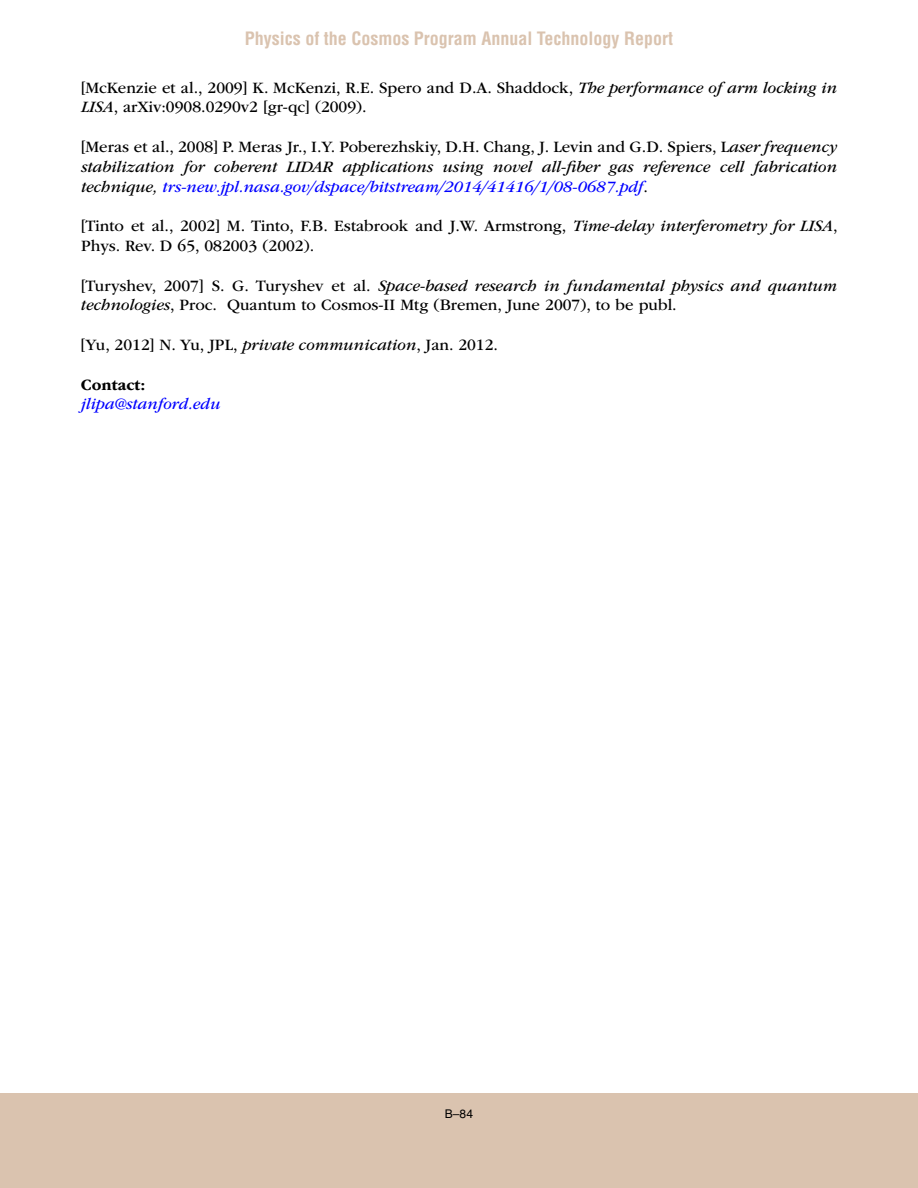
<style>
.page{position:relative;width:918px;height:1188px;background:#fff}
.page>*{position:absolute;margin:0;border:0;box-sizing:border-box;transform-origin:0 0}
.t1{font:700 condensed 18px "Helvetica LT Std";color:#dac3af}
.t2{font:16.5px/19.8px "ITC Garamond Std";color:#000}
.t3{font:italic 16.5px/19.8px "ITC Garamond Std";color:#000;text-align:justify}
.t4{font:italic 16.5px "ITC Garamond Std";color:#00f}
.t5{font:700 16.5px "ITC Garamond Std";color:#000}
.t6{font:12px "Helvetica LT Std";color:#000}
.s1{font-style:italic}
.s2{font-style:normal}
.s3{color:#00f}
</style>
<div class="page">
<div style="left:0;top:1094px;width:918px;height:94px;background:#dac3af"></div>
<p class="t1" style="left:245px;top:27px;width:430px">Physics of the Cosmos Program Annual Technology Report</p>
<p class="t2" style="left:81px;top:78px;width:757px">[McKenzie et al. , 2009] K. McKenzi, R. E. Spero and D.A. Shaddock, <span class="s1">The performance of arm locking in<br>LISA</span>, arXiv:0908. 0290v2 [gr-qc] (2009).</p>
<p class="t3" style="left:81px;top:137px;width:758px"><span class="s2">[Meras et al. , 2008] P. Meras Jr. , I.Y. Poberezhskiy, D. H. Chang, J. Levin and G. D. Spiers, L</span>aser frequency stabilization for coherent LIDAR applications using novel all-fiber gas reference cell fabrication technique, <span class="s3">trs-new.jpl.nasa.gov/dspace/bitstream/2014/41416/1/08-0687.pdf</span><span class="s2">.</span></p>
<p class="t2" style="left:81px;top:216px;width:758px">[Tinto et al. , 2002] M. Tinto, F. B. Estabrook and J. W. Armstrong, <span class="s1">Time-delay interferometry for LISA</span>,<br>Phys. Rev. D 65, 082003 (2002).</p>
<p class="t2" style="left:81px;top:276px;width:758px">[Turyshev, 2007] S. G. Turyshev et al. <span class="s1">Space-based research in fundamental physics and quantum technologies</span>, Proc. Quantum to Cosmos-II Mtg (Bremen, June 2007), to be publ.</p>
<p class="t2" style="left:81px;top:335px;width:416px">[Yu, 2012] N. Yu, JPL, <span class="s1">private communication</span>, Jan. 2012.</p>
<p class="t5" style="left:81px;top:375px;width:66px">Contact:</p>
<p class="t4" style="left:81px;top:395px;width:141px">jlipa@stanford.edu</p>
<p class="t6" style="left:445px;top:1107px;width:30px">B–84</p>
</div>
